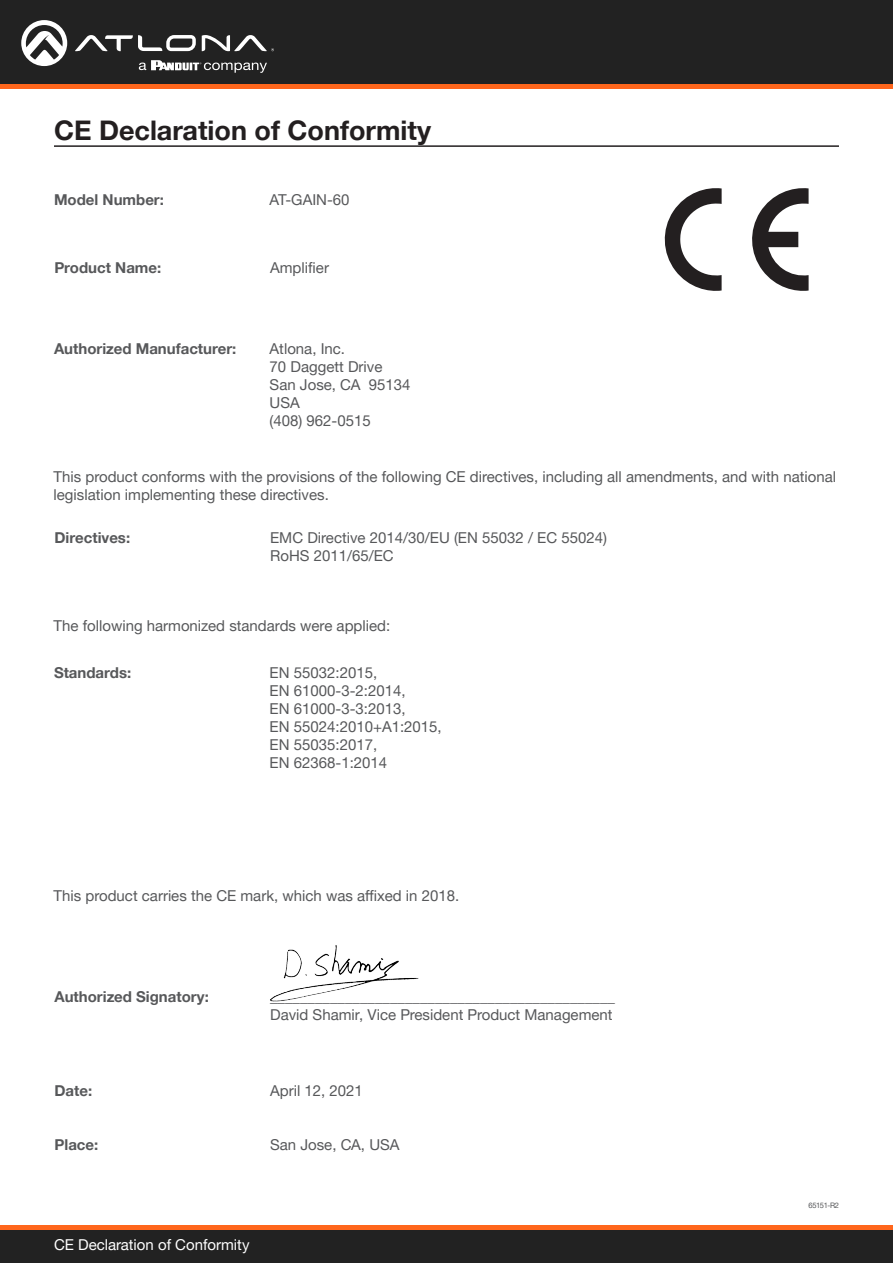
<style>
.page{position:relative;width:893px;height:1263px;background:#fff}
.page>*{position:absolute;margin:0;border:0;box-sizing:border-box;transform-origin:0 0}
.Section_Header{font:700 27px "Helvetica Neue LTW1 G";color:#231f20}
.General_Text{font:15px "Helvetica Neue LTW1 G";color:#57585a}
.Unit_Command_Descrip{font:15px/18px "Helvetica Neue LTW1 G";color:#57585a}
.Unit_Commands{font:700 15px "Helvetica Neue LTW1 G";color:#57585a}
.t1{font:15px "Helvetica Neue LTW1 G";color:#fff}
.Product_Type_First_P{font:7.5px "Helvetica Neue LTW1 G";letter-spacing:-.05em;color:#57585a}
</style>
<div class="page">
<div style="left:0;top:1227px;width:893px;height:36px;background:#222"></div>
<hr style="left:0;top:1225px;width:893px;height:4px;background:#ff661c">
<div style="left:0;top:0;width:893px;height:84px;background:#222"></div>
<hr style="left:0;top:84px;width:893px;height:4px;background:#ff661c">
<svg style="left:75px;top:35px;width:121px;height:16px"></svg>
<svg style="left:202px;top:35px;width:72px;height:16px"></svg>
<svg style="left:21px;top:20px;width:46px;height:46px"></svg>
<svg style="left:139px;top:60px;width:128px;height:13px"></svg>
<hr style="left:54px;top:145px;width:785px;height:2px;background:#231f20">
<svg style="left:752px;top:188px;width:57px;height:103px"></svg>
<svg style="left:664px;top:188px;width:58px;height:103px"></svg>
<img style="left:270px;top:945px;width:148px;height:57px">
<p class="Section_Header" style="left:54px;top:114px;width:378px">CE Declaration of Conformity</p>
<p class="Unit_Commands" style="left:54px;top:191px;width:111px">Model Number:</p>
<p class="General_Text" style="left:270px;top:191px;width:81px">AT-GAIN-60</p>
<p class="Unit_Commands" style="left:54px;top:258px;width:108px">Product Name:</p>
<p class="General_Text" style="left:270px;top:258px;width:60px">Amplifier</p>
<p class="Unit_Commands" style="left:54px;top:339px;width:184px">Authorized Manufacturer:</p>
<p class="General_Text" style="left:270px;top:339px;width:77px">Atlona, Inc.</p>
<p class="General_Text" style="left:270px;top:357px;width:114px">70 Daggett Drive</p>
<p class="General_Text" style="left:270px;top:375px;width:142px">San Jose, CA 95134</p>
<p class="General_Text" style="left:270px;top:393px;width:32px">USA</p>
<p class="General_Text" style="left:270px;top:411px;width:103px">(408) 962-0515</p>
<p class="Unit_Command_Descrip" style="left:54px;top:468px;width:784px">This product conforms with the provisions of the following CE directives, including all amendments, and with national legislation implementing these directives.</p>
<p class="Unit_Commands" style="left:54px;top:528px;width:77px">Directives:</p>
<p class="General_Text" style="left:270px;top:528px;width:338px">EMC Directive 2014/30/EU (EN 55032 / EC 55024)</p>
<p class="General_Text" style="left:270px;top:546px;width:125px">RoHS 2011/65/EC</p>
<p class="Unit_Command_Descrip" style="left:54px;top:616px;width:338px">The following harmonized standards were applied:</p>
<p class="Unit_Commands" style="left:54px;top:663px;width:79px">Standards:</p>
<p class="General_Text" style="left:270px;top:663px;width:109px">EN 55032:2015,</p>
<p class="General_Text" style="left:270px;top:681px;width:137px">EN 61000-3-2:2014,</p>
<p class="General_Text" style="left:270px;top:699px;width:137px">EN 61000-3-3:2013,</p>
<p class="General_Text" style="left:270px;top:717px;width:174px">EN 55024:2010+A1:2015,</p>
<p class="General_Text" style="left:270px;top:735px;width:109px">EN 55035:2017,</p>
<p class="General_Text" style="left:270px;top:753px;width:119px">EN 62368-1:2014</p>
<p class="Unit_Command_Descrip" style="left:54px;top:886px;width:407px">This product carries the CE mark, which was affixed in 2018.</p>
<p class="Unit_Commands" style="left:54px;top:987px;width:156px">Authorized Signatory:</p>
<p class="General_Text" style="left:270px;top:987px;width:347px">______________________________________________</p>
<p class="General_Text" style="left:270px;top:1005px;width:344px">David Shamir, Vice President Product Management</p>
<p class="Unit_Commands" style="left:54px;top:1082px;width:39px">Date:</p>
<p class="General_Text" style="left:270px;top:1082px;width:94px">April 12, 2021</p>
<p class="Unit_Commands" style="left:54px;top:1136px;width:45px">Place:</p>
<p class="General_Text" style="left:270px;top:1136px;width:131px">San Jose, CA, USA</p>
<p class="t1" style="left:54px;top:1235px;width:197px">CE Declaration of Conformity</p>
<p class="Product_Type_First_P" style="left:808px;top:1200px;width:32px">65151-R2</p>
</div>
